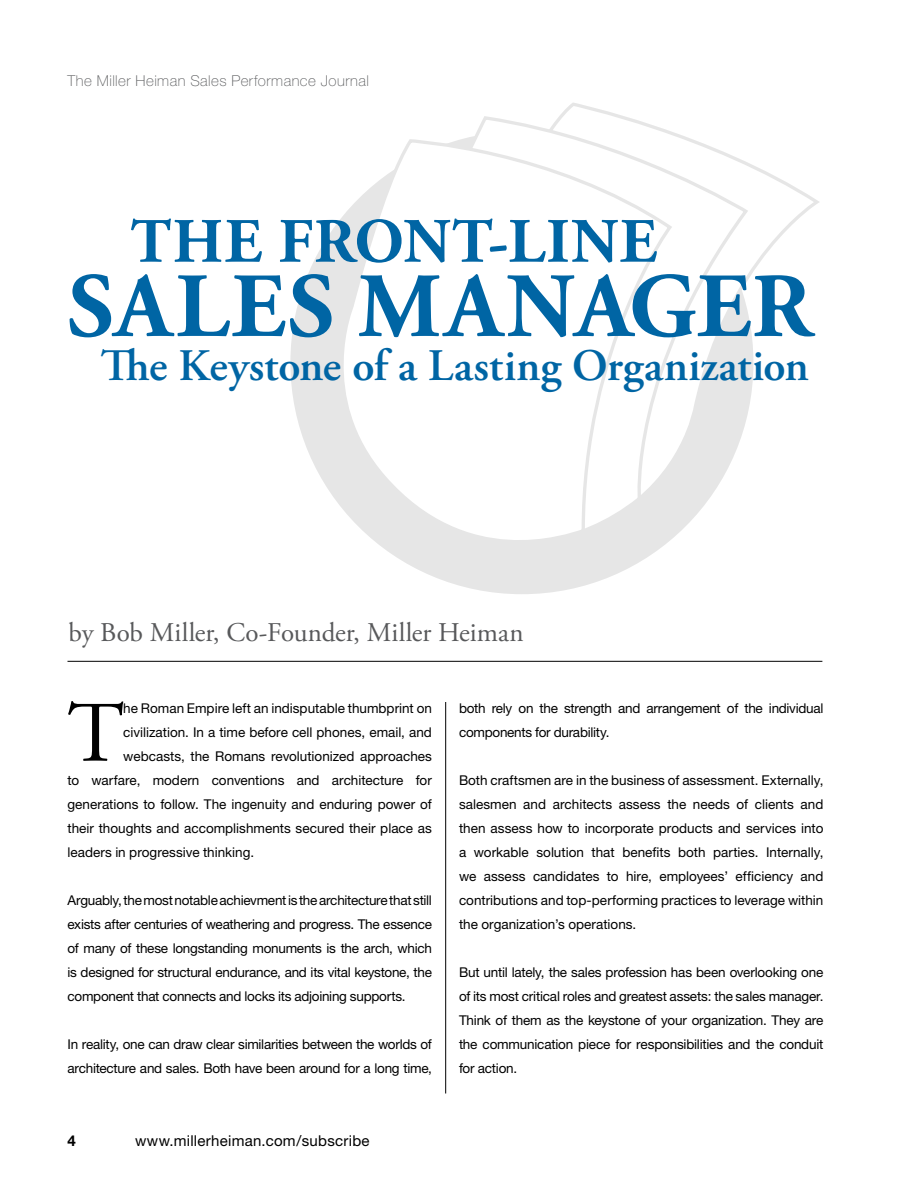
<style>
.page{position:relative;width:918px;height:1188px;background:#fff}
.page>*{position:absolute;margin:0;border:0;box-sizing:border-box;transform-origin:0 0}
.t1{font:700 91.5px "Adobe Garamond Pro";letter-spacing:.015em;color:#0065a4}
.t2{font:85.95px "Adobe Garamond Pro";color:#000}
.t3{font:700 63px "Adobe Garamond Pro";letter-spacing:.02em;color:#0065a4}
.t4{font:600 45px "Adobe Garamond Pro";letter-spacing:.005em;color:#0065a4}
.t5{font:27px "Adobe Garamond Pro";letter-spacing:-.01em;color:#58595b}
.t6{font:100 15px "Helvetica Neue";letter-spacing:.03em;color:#58595b}
.t7{font:15px "Helvetica Neue";letter-spacing:.02em;color:#000}
.t8{font:13.5px/24px "Helvetica Neue";letter-spacing:-.005em;color:#000;text-align:justify}
</style>
<div class="page">
<div style="left:290px;top:131px;width:463px;height:463px;background:#e6e6e6;border-radius:50%"></div>
<svg style="left:484px;top:103px;width:335px;height:303px"></svg>
<svg style="left:475px;top:118px;width:274px;height:420px"></svg>
<svg style="left:310px;top:136px;width:363px;height:435px"></svg>
<hr style="left:445px;top:702px;width:1px;height:392px;background:#000">
<hr style="left:68px;top:661px;width:754px;height:1px;background:#000">
<p class="t6" style="left:68px;top:72px;width:303px">The Miller Heiman Sales Performance Journal</p>
<h3 class="t3" style="left:130px;top:205px;width:528px">THE FRONT-LINE</h3>
<h1 class="t1" style="left:68px;top:254px;width:746px">SALES MANAGER</h1>
<h3 class="t4" style="left:101px;top:340px;width:710px">The Keystone of a Lasting Organization</h3>
<h3 class="t5" style="left:69px;top:616px;width:457px">by Bob Miller, Co-Founder, Miller Heiman</h3>
<h2 class="t2" style="left:68px;top:682px;width:58px">T</h2>
<p class="t8" style="left:123px;top:696px;width:310px">he Roman Empire left an indisputable thumbprint on</p>
<p class="t8" style="left:123px;top:720px;width:310px">civilization. In a time before cell phones, email, and</p>
<p class="t8" style="left:123px;top:744px;width:310px">webcasts, the Romans revolutionized approaches</p>
<p class="t8" style="left:68px;top:768px;width:366px">to warfare, modern conventions and architecture for</p>
<p class="t8" style="left:68px;top:792px;width:366px">generations to follow. The ingenuity and enduring power of</p>
<p class="t8" style="left:68px;top:816px;width:366px">their thoughts and accomplishments secured their place as</p>
<p class="t8" style="left:68px;top:840px;width:188px">leaders in progressive thinking.</p>
<p class="t8" style="left:68px;top:888px;width:366px">Arguably, the most notable achievment is the architecture that still exists after centuries of weathering and progress. The essence of many of these longstanding monuments is the arch, which is designed for structural endurance, and its vital keystone, the component that connects and locks its adjoining supports.</p>
<p class="t8" style="left:68px;top:1032px;width:366px">In reality, one can draw clear similarities between the worlds of architecture and sales. Both have been around for a long time,</p>
<p class="t7" style="left:135px;top:1132px;width:236px">www.millerheiman.com/subscribe</p>
<p class="t8" style="left:459px;top:696px;width:366px">both rely on the strength and arrangement of the individual components for durability.</p>
<p class="t8" style="left:459px;top:768px;width:366px">Both craftsmen are in the business of assessment. Externally, salesmen and architects assess the needs of clients and then assess how to incorporate products and services into a workable solution that benefits both parties. Internally, we assess candidates to hire, employees’ efficiency and contributions and top-performing practices to leverage within the organization’s operations.</p>
<p class="t8" style="left:459px;top:960px;width:366px">But until lately, the sales profession has been overlooking one of its most critical roles and greatest assets: the sales manager.<br>Think of them as the keystone of your organization. They are the communication piece for responsibilities and the conduit for action.</p>
</div>
